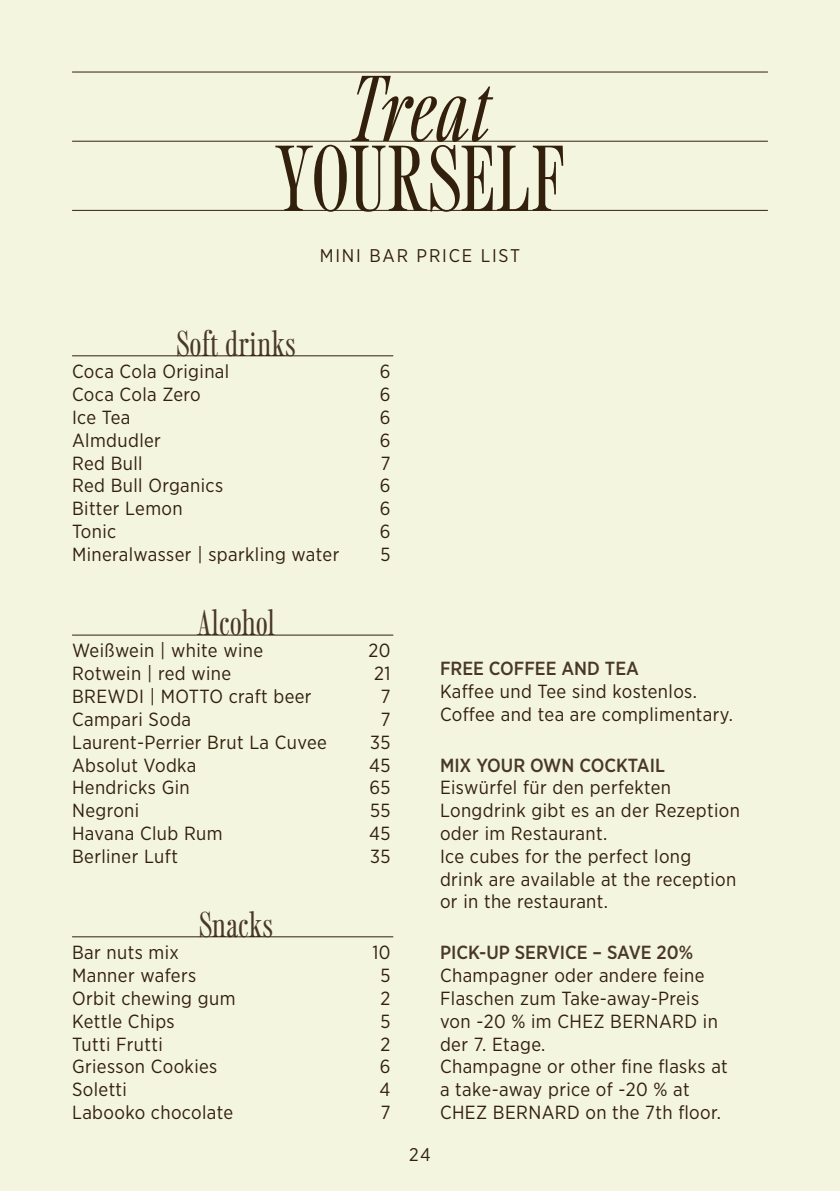
<style>
.page{position:relative;width:840px;height:1191px;background:#fff}
.page>*{position:absolute;margin:0;border:0;box-sizing:border-box;transform-origin:0 0}
.t1{font:93px "Sailing Club";color:#32200c}
.t2{font:italic 93px "Sailing Club";letter-spacing:-.025em;color:#32200c}
.t3{font:36px "Sailing Club";color:#493828}
.t4{font:19px/22.8px "Gotham Narrow";letter-spacing:.02em;color:#32200c}
.t5{font:500 19px "Gotham Narrow";color:#493828}
.t6{font:18.4px "Gotham Narrow";letter-spacing:.1em;color:#32200c}
</style>
<div class="page">
<div style="left:0;top:0;width:839px;height:1191px;background:#f4f5df"></div>
<hr style="left:72px;top:141px;width:695px;height:1px;background:#32200c">
<hr style="left:72px;top:72px;width:695px;height:1px;background:#32200c">
<hr style="left:72px;top:210px;width:695px;height:1px;background:#32200c">
<hr style="left:72px;top:635px;width:321px;height:1px;background:#32200c">
<hr style="left:72px;top:355px;width:321px;height:1px;background:#32200c">
<hr style="left:72px;top:936px;width:321px;height:1px;background:#32200c">
<h1 class="t2" style="left:349px;top:52px;width:143px">Treat</h1>
<h1 class="t1" style="left:275px;top:122px;width:291px">YOURSELF</h1>
<p class="t6" style="left:319px;top:244px;width:202px">MINI BAR PRICE LIST</p>
<h2 class="t3" style="left:176px;top:321px;width:120px">Soft drinks</h2>
<p class="t4" style="left:72px;top:360px;width:159px">Coca Cola Original</p>
<p class="t4" style="left:379px;top:360px;width:12px">6</p>
<p class="t4" style="left:72px;top:383px;width:130px">Coca Cola Zero</p>
<p class="t4" style="left:379px;top:383px;width:12px">6</p>
<p class="t4" style="left:72px;top:405px;width:60px">Ice Tea</p>
<p class="t4" style="left:379px;top:405px;width:12px">6</p>
<p class="t4" style="left:72px;top:428px;width:90px">Almdudler</p>
<p class="t4" style="left:379px;top:428px;width:12px">6</p>
<p class="t4" style="left:72px;top:451px;width:72px">Red Bull</p>
<p class="t4" style="left:380px;top:451px;width:11px">7</p>
<p class="t4" style="left:72px;top:474px;width:152px">Red Bull Organics</p>
<p class="t4" style="left:379px;top:474px;width:12px">6</p>
<p class="t4" style="left:72px;top:497px;width:112px">Bitter Lemon</p>
<p class="t4" style="left:379px;top:497px;width:12px">6</p>
<p class="t4" style="left:72px;top:519px;width:46px">Tonic</p>
<p class="t4" style="left:379px;top:519px;width:12px">6</p>
<p class="t4" style="left:72px;top:542px;width:268px">Mineralwasser | sparkling water</p>
<p class="t4" style="left:380px;top:542px;width:12px">5</p>
<h2 class="t3" style="left:197px;top:600px;width:80px">Alcohol</h2>
<p class="t4" style="left:72px;top:639px;width:192px">Weißwein | white wine</p>
<p class="t4" style="left:368px;top:639px;width:23px">20</p>
<p class="t4" style="left:72px;top:662px;width:160px">Rotwein | red wine</p>
<p class="t4" style="left:374px;top:662px;width:18px">21</p>
<p class="t4" style="left:72px;top:684px;width:241px">BREWDI | MOTTO craft beer</p>
<p class="t4" style="left:380px;top:684px;width:11px">7</p>
<p class="t4" style="left:72px;top:707px;width:120px">Campari Soda</p>
<p class="t4" style="left:380px;top:707px;width:11px">7</p>
<p class="t4" style="left:72px;top:730px;width:256px">Laurent-Perrier Brut La Cuvee</p>
<p class="t4" style="left:370px;top:730px;width:22px">35</p>
<p class="t4" style="left:72px;top:753px;width:126px">Absolut Vodka</p>
<p class="t4" style="left:369px;top:753px;width:23px">45</p>
<p class="t4" style="left:72px;top:776px;width:119px">Hendricks Gin</p>
<p class="t4" style="left:369px;top:776px;width:23px">65</p>
<p class="t4" style="left:72px;top:798px;width:69px">Negroni</p>
<p class="t4" style="left:370px;top:798px;width:22px">55</p>
<p class="t4" style="left:72px;top:821px;width:152px">Havana Club Rum</p>
<p class="t4" style="left:369px;top:821px;width:23px">45</p>
<p class="t4" style="left:72px;top:844px;width:107px">Berliner Luft</p>
<p class="t4" style="left:370px;top:844px;width:22px">35</p>
<h2 class="t3" style="left:199px;top:902px;width:75px">Snacks</h2>
<p class="t4" style="left:72px;top:940px;width:108px">Bar nuts mix</p>
<p class="t4" style="left:372px;top:940px;width:20px">10</p>
<p class="t4" style="left:72px;top:963px;width:125px">Manner wafers</p>
<p class="t4" style="left:380px;top:963px;width:12px">5</p>
<p class="t4" style="left:72px;top:986px;width:165px">Orbit chewing gum</p>
<p class="t4" style="left:380px;top:986px;width:11px">2</p>
<p class="t4" style="left:72px;top:1009px;width:104px">Kettle Chips</p>
<p class="t4" style="left:380px;top:1009px;width:12px">5</p>
<p class="t4" style="left:72px;top:1032px;width:92px">Tutti Frutti</p>
<p class="t4" style="left:380px;top:1032px;width:11px">2</p>
<p class="t4" style="left:72px;top:1054px;width:147px">Griesson Cookies</p>
<p class="t4" style="left:379px;top:1054px;width:12px">6</p>
<p class="t4" style="left:72px;top:1077px;width:56px">Soletti</p>
<p class="t4" style="left:379px;top:1077px;width:12px">4</p>
<p class="t4" style="left:72px;top:1100px;width:162px">Labooko chocolate</p>
<p class="t4" style="left:380px;top:1100px;width:11px">7</p>
<p class="t5" style="left:440px;top:656px;width:200px">FREE COFFEE AND TEA</p>
<p class="t4" style="left:440px;top:679px;width:294px">Kaffee und Tee sind kostenlos.<br>Coffee and tea are complimentary.</p>
<p class="t5" style="left:440px;top:753px;width:226px">MIX YOUR OWN COCKTAIL</p>
<p class="t4" style="left:440px;top:776px;width:301px">Eiswürfel für den perfekten<br>Longdrink gibt es an der Rezeption oder im Restaurant.<br>Ice cubes for the perfect long<br>drink are available at the reception or in the restaurant.</p>
<p class="t5" style="left:440px;top:940px;width:254px">PICK-UP SERVICE – SAVE 20%</p>
<p class="t4" style="left:440px;top:963px;width:289px">Champagner oder andere feine<br>Flaschen zum Take-away-Preis von -20 % im CHEZ BERNARD in der 7. Etage.<br>Champagne or other fine flasks at a take-away price of -20 % at<br>CHEZ BERNARD on the 7th floor.</p>
<p class="t6" style="left:409px;top:1143px;width:23px">24</p>
</div>
